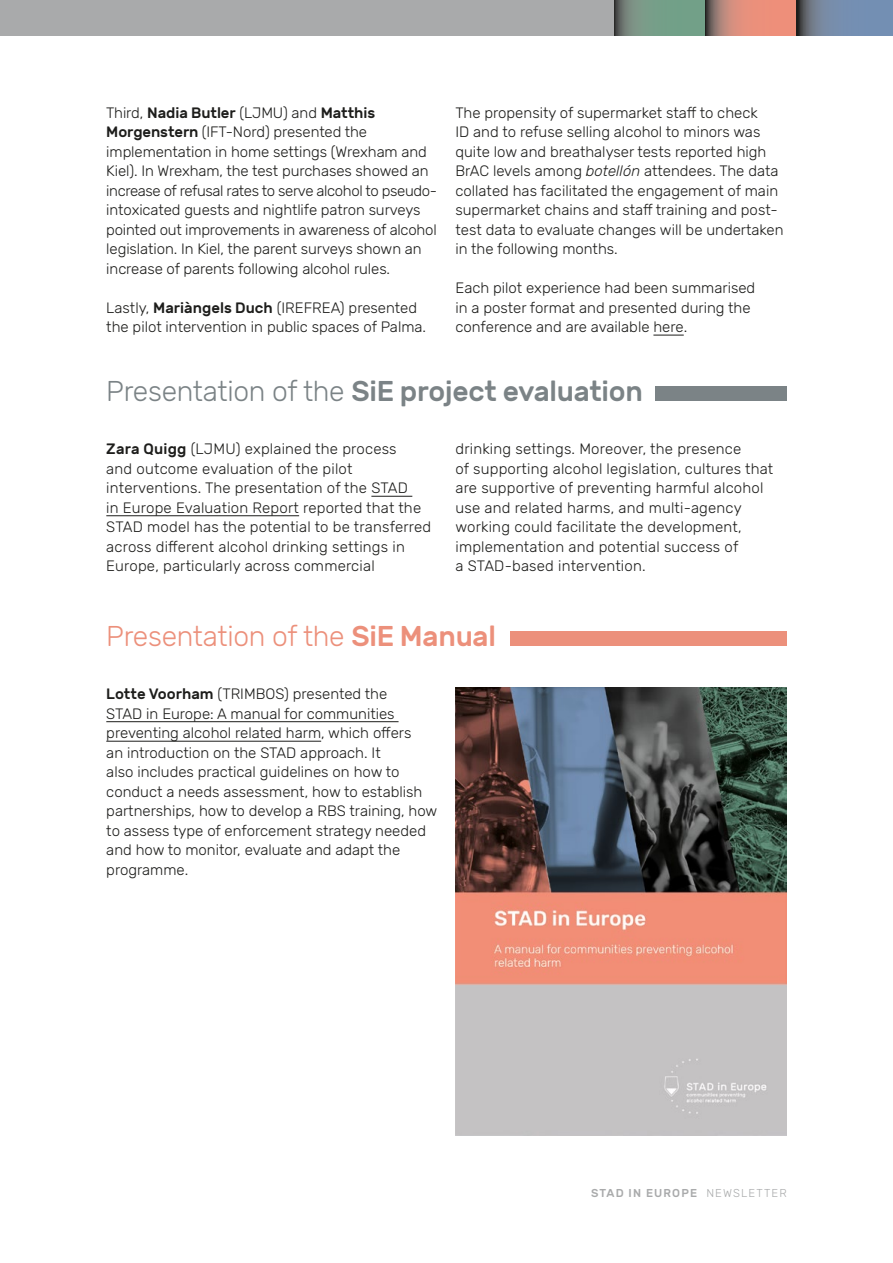
<style>
.page{position:relative;width:893px;height:1263px;background:#fff}
.page>*{position:absolute;margin:0;border:0;box-sizing:border-box;transform-origin:0 0}
.t1{font:500 28.5px "Rubik";letter-spacing:-.01em;color:#7b8386}
.t2{font:300 28.5px "Rubik";letter-spacing:-.01em;color:#ec907b}
.t3{font:300 15px/19.5px "Rubik";color:#1d1d1b}
.t4{font:500 11.4px "Rubik";letter-spacing:.1em;color:#a9aaab}
.s1{font-weight:500}
.s2{font-style:italic}
.s3{font-weight:300}
</style>
<div class="page">
<svg style="left:613px;top:0;width:92px;height:36px;background:#729481"></svg>
<svg style="left:705px;top:0;width:92px;height:36px;background:#ce8575"></svg>
<svg style="left:797px;top:0;width:96px;height:36px;background:#6f849f"></svg>
<div style="left:0;top:0;width:613px;height:36px;background:#a9aaab"></div>
<hr style="left:371px;top:496px;width:41px;height:1px;background:#1d1d1b">
<hr style="left:106px;top:515px;width:193px;height:1px;background:#1d1d1b">
<div style="left:655px;top:387px;width:132px;height:14px;background:#7b8386"></div>
<div style="left:510px;top:632px;width:277px;height:14px;background:#ec907b"></div>
<hr style="left:653px;top:335px;width:31px;height:1px;background:#1d1d1b">
<hr style="left:106px;top:721px;width:293px;height:1px;background:#1d1d1b">
<hr style="left:106px;top:741px;width:215px;height:1px;background:#1d1d1b">
<img style="left:455px;top:688px;width:332px;height:447px">
<p class="t3" style="left:106px;top:103px;width:332px">Third, <span class="s1">Nadia Butler</span> (LJMU) and <span class="s1">Matthis Morgenstern</span> (IFT-Nord) presented the implementation in home settings (Wrexham and Kiel). In Wrexham, the test purchases showed an increase of refusal rates to serve alcohol to pseudo&shy;intoxicated guests and nightlife patron surveys pointed out improvements in awareness of alcohol legislation. In Kiel, the parent surveys shown an increase of parents following alcohol rules.</p>
<p class="t3" style="left:106px;top:298px;width:321px">Lastly, <span class="s1">Mariàngels Duch</span> (IREFREA) presented the pilot intervention in public spaces of Palma.</p>
<p class="t3" style="left:455px;top:103px;width:330px">The propensity of supermarket staff to check<br>ID and to refuse selling alcohol to minors was quite low and breathalyser tests reported high BrAC levels among <span class="s2">botellón</span> attendees. The data collated has facilitated the engagement of main supermarket chains and staff training and post&shy;test data to evaluate changes will be undertaken in the following months.</p>
<p class="t3" style="left:455px;top:278px;width:301px">Each pilot experience had been summarised in a poster format and presented during the conference and are available here.</p>
<h1 class="t1" style="left:106px;top:375px;width:538px"><span class="s3">Presentation of the</span> SiE project evaluation</h1>
<p class="t3" style="left:106px;top:440px;width:326px"><span class="s1">Zara Quigg</span> (LJMU) explained the process<br>and outcome evaluation of the pilot interventions. The presentation of the STAD<br>in Europe Evaluation Report reported that the STAD model has the potential to be transferred across different alcohol drinking settings in Europe, particularly across commercial</p>
<p class="t3" style="left:455px;top:440px;width:319px">drinking settings. Moreover, the presence<br>of supporting alcohol legislation, cultures that are supportive of preventing harmful alcohol use and related harms, and multi-agency working could facilitate the development, implementation and potential success of<br>a STAD-based intervention.</p>
<h1 class="t2" style="left:106px;top:620px;width:391px">Presentation of the <span class="s1">SiE Manual</span></h1>
<p class="t3" style="left:106px;top:685px;width:333px"><span class="s1">Lotte Voorham</span> (TRIMBOS) presented the<br>STAD in Europe: A manual for communities preventing alcohol related harm, which offers<br>an introduction on the STAD approach. It<br>also includes practical guidelines on how to conduct a needs assessment, how to establish partnerships, how to develop a RBS training, how to assess type of enforcement strategy needed and how to monitor, evaluate and adapt the programme.</p>
<p class="t4" style="left:591px;top:1187px;width:197px">STAD IN EUROPE <span class="s3">NEWSLETTER</span></p>
</div>
